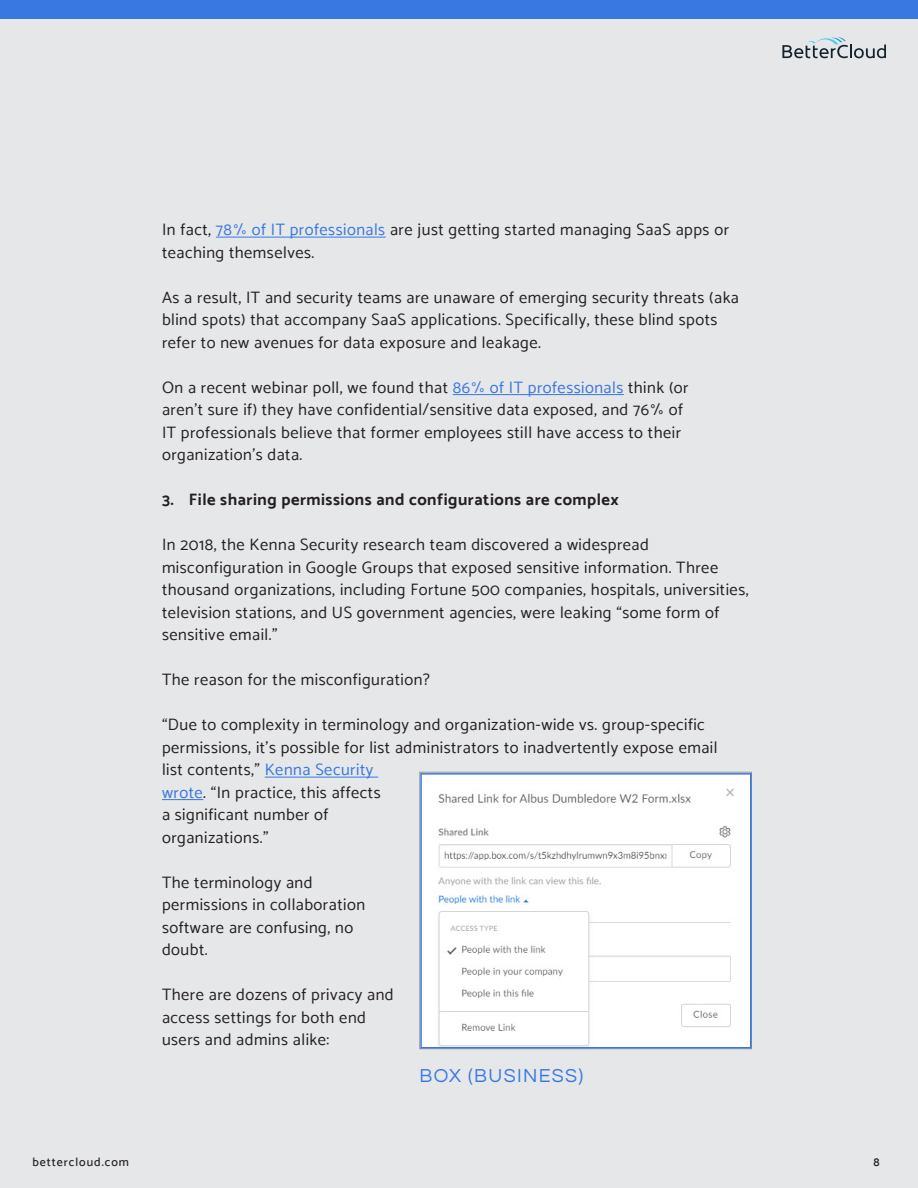
<style>
.page{position:relative;width:918px;height:1188px;background:#fff}
.page>*{position:absolute;margin:0;border:0;box-sizing:border-box;transform-origin:0 0}
.t1{font:19.5px "Questrial";letter-spacing:.07em;color:#3878e0}
.t2{font:16.5px/22.5px "Catamaran";letter-spacing:.03em;color:#231f20}
.t3{font:700 16.5px "Catamaran";letter-spacing:.03em;color:#231f20}
.t4{font:500 12px "Catamaran";letter-spacing:.08em;color:#231f20}
.t5{font:600 12px "Catamaran";color:#231f20}
.s1{color:#3877e0}
</style>
<div class="page">
<div style="left:0;top:0;width:918px;height:20px;background:#3878e0"></div>
<div style="left:0;top:20px;width:918px;height:1168px;background:#e6e7e9"></div>
<svg style="left:782px;top:37px;width:104px;height:21px"></svg>
<hr style="left:216px;top:237px;width:170px;height:1px;background:#3877e0">
<hr style="left:453px;top:394px;width:171px;height:1px;background:#3877e0">
<hr style="left:265px;top:777px;width:113px;height:1px;background:#3877e0">
<hr style="left:162px;top:799px;width:41px;height:1px;background:#3877e0">
<img style="left:423px;top:776px;width:326px;height:269px">
<div style="left:420px;top:773px;width:332px;height:275px;border:2px solid #3878e0"></div>
<p class="t2" style="left:162px;top:219px;width:569px">In fact, <span class="s1">78% of IT professionals</span> are just getting started managing SaaS apps or teaching themselves.</p>
<p class="t2" style="left:162px;top:286px;width:579px">As a result, IT and security teams are unaware of emerging security threats (aka blind spots) that accompany SaaS applications. Specifically, these blind spots refer to new avenues for data exposure and leakage.</p>
<p class="t2" style="left:162px;top:376px;width:528px">On a recent webinar poll, we found that <span class="s1">86% of IT professionals</span> think (or aren’t sure if) they have confidential/sensitive data exposed, and 76% of IT professionals believe that former employees still have access to their organization’s data.</p>
<p class="t3" style="left:162px;top:490px;width:458px">3. File sharing permissions and configurations are complex</p>
<p class="t2" style="left:162px;top:534px;width:588px">In 2018, the Kenna Security research team discovered a widespread misconfiguration in Google Groups that exposed sensitive information. Three thousand organizations, including Fortune 500 companies, hospitals, universities, television stations, and US government agencies, were leaking “some form of sensitive email.”</p>
<p class="t2" style="left:162px;top:669px;width:269px">The reason for the misconfiguration?</p>
<p class="t2" style="left:162px;top:714px;width:557px">“Due to complexity in terminology and organization-wide vs. group-specific permissions, it’s possible for list administrators to inadvertently expose email list contents,” <span class="s1">Kenna Security<br>wrote</span>. “In practice, this affects<br>a significant number of<br>organizations.”</p>
<p class="t2" style="left:162px;top:871px;width:205px">The terminology and permissions in collaboration software are confusing, no doubt.</p>
<p class="t2" style="left:162px;top:984px;width:233px">There are dozens of privacy and access settings for both end users and admins alike:</p>
<p class="t1" style="left:420px;top:1066px;width:165px">BOX (BUSINESS)</p>
<p class="t4" style="left:32px;top:1155px;width:98px">bettercloud.com</p>
<p class="t5" style="left:874px;top:1155px;width:8px">8</p>
</div>
